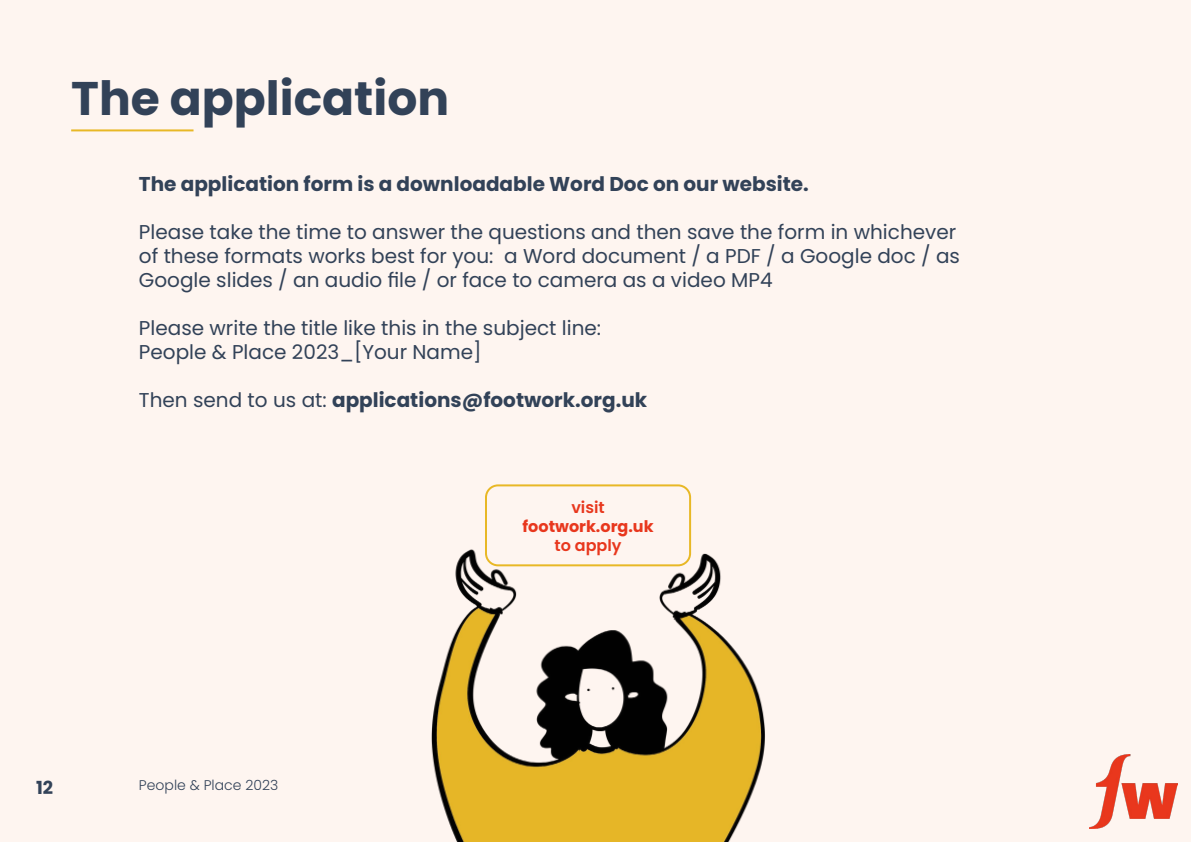
<style>
.page{position:relative;width:1191px;height:842px;background:#fef5f0}
.page>*{position:absolute;margin:0;border:0;box-sizing:border-box;transform-origin:0 0}
.t1{font:700 47.1px "Poppins";color:#324258}
.t2{font:20px/24px "Poppins";color:#324258}
.t3{font:700 20px "Poppins";color:#324258}
.t4{font:700 18px "Poppins";color:#324258}
.t5{font:700 16px "Poppins";color:#e8371d}
.t6{font:600 16px "Poppins";color:#e8371d}
.t7{font:300 14px "Poppins";color:#324258}
.s1{font-weight:400}
</style>
<div class="page">
<img style="left:1089px;top:755px;width:88px;height:73px">
<hr style="left:71px;top:129px;width:122px;height:2px;background:#e8b826">
<img style="left:431px;top:525px;width:334px;height:317px">
<div style="left:485px;top:484px;width:206px;height:82px;border:2px solid #e8b826;border-radius:12px"></div>
<h1 class="t1" style="left:71px;top:71px;width:379px">The application</h1>
<p class="t3" style="left:139px;top:172px;width:671px">The application form is a downloadable Word Doc on our website.</p>
<p class="t2" style="left:139px;top:220px;width:822px">Please take the time to answer the questions and then save the form in whichever of these formats works best for you: a Word document / a PDF / a Google doc / as<br>Google slides / an audio file / or face to camera as a video MP4</p>
<p class="t2" style="left:139px;top:316px;width:464px">Please write the title like this in the subject line:<br>People &amp; Place 2023_[Your Name]</p>
<p class="t3" style="left:139px;top:388px;width:510px"><span class="s1">Then send to us at:</span> applications@footwork.org.uk</p>
<p class="t6" style="left:571px;top:498px;width:35px">visit</p>
<p class="t5" style="left:522px;top:517px;width:133px">footwork.org.uk</p>
<p class="t6" style="left:554px;top:536px;width:68px">to apply</p>
<p class="t4" style="left:36px;top:778px;width:19px">12</p>
<p class="t7" style="left:139px;top:777px;width:141px">People &amp; Place 2023</p>
</div>
